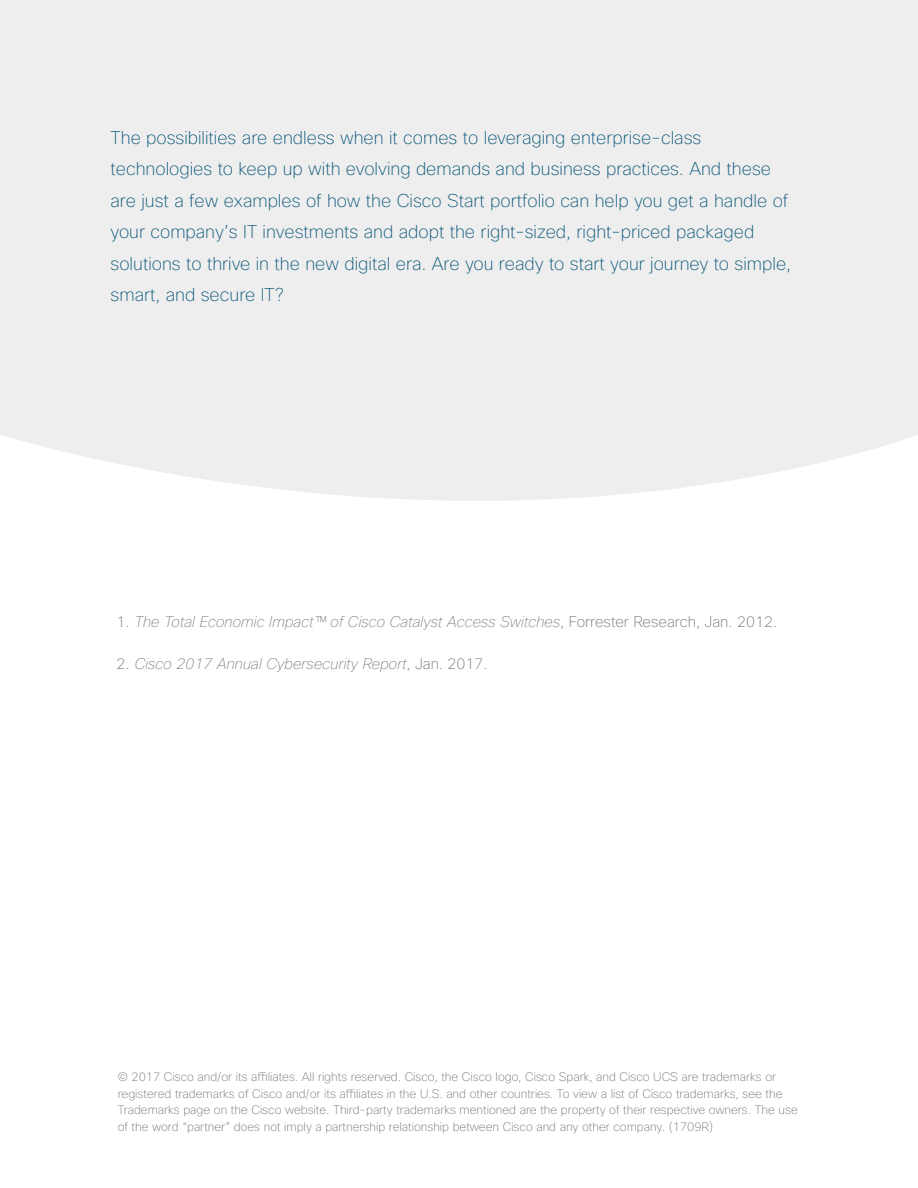
<style>
.page{position:relative;width:918px;height:1188px;background:#fff}
.page>*{position:absolute;margin:0;border:0;box-sizing:border-box;transform-origin:0 0}
.t1{font:100 18px/31.5px "Cisco Sans";color:#005073}
.t2{font:italic 100 15px "Cisco Sans";color:#6c6d6d}
.t3{font:100 12px/16.5px "Cisco Sans";color:#6c6d6d}
.s1{font-style:normal}
</style>
<div class="page">
<div style="left:0;top:0;width:918px;height:501px;background:#eeeeef"></div>
<p class="t1" style="left:111px;top:122px;width:682px">The possibilities are endless when it comes to leveraging enterprise-class technologies to keep up with evolving demands and business practices. And these are just a few examples of how the Cisco Start portfolio can help you get a handle of your company’s IT investments and adopt the right-sized, right-priced packaged solutions to thrive in the new digital era. Are you ready to start your journey to simple, smart, and secure IT?</p>
<p class="t2" style="left:117px;top:612px;width:662px"><span class="s1">1.</span> The Total Economic Impact™ of Cisco Catalyst Access Switches<span class="s1">, Forrester Research, Jan. 2012.</span></p>
<p class="t2" style="left:117px;top:654px;width:373px"><span class="s1">2.</span> Cisco 2017 Annual Cybersecurity Report<span class="s1">, Jan. 2017.</span></p>
<p class="t3" style="left:118px;top:1069px;width:682px">© 2017 Cisco and/or its affiliates. All rights reserved. Cisco, the Cisco logo, Cisco Spark, and Cisco UCS are trademarks or registered trademarks of Cisco and/or its affiliates in the U.S. and other countries. To view a list of Cisco trademarks, see the Trademarks page on the Cisco website. Third-party trademarks mentioned are the property of their respective owners. The use of the word “partner” does not imply a partnership relationship between Cisco and any other company. (1709R)</p>
</div>
